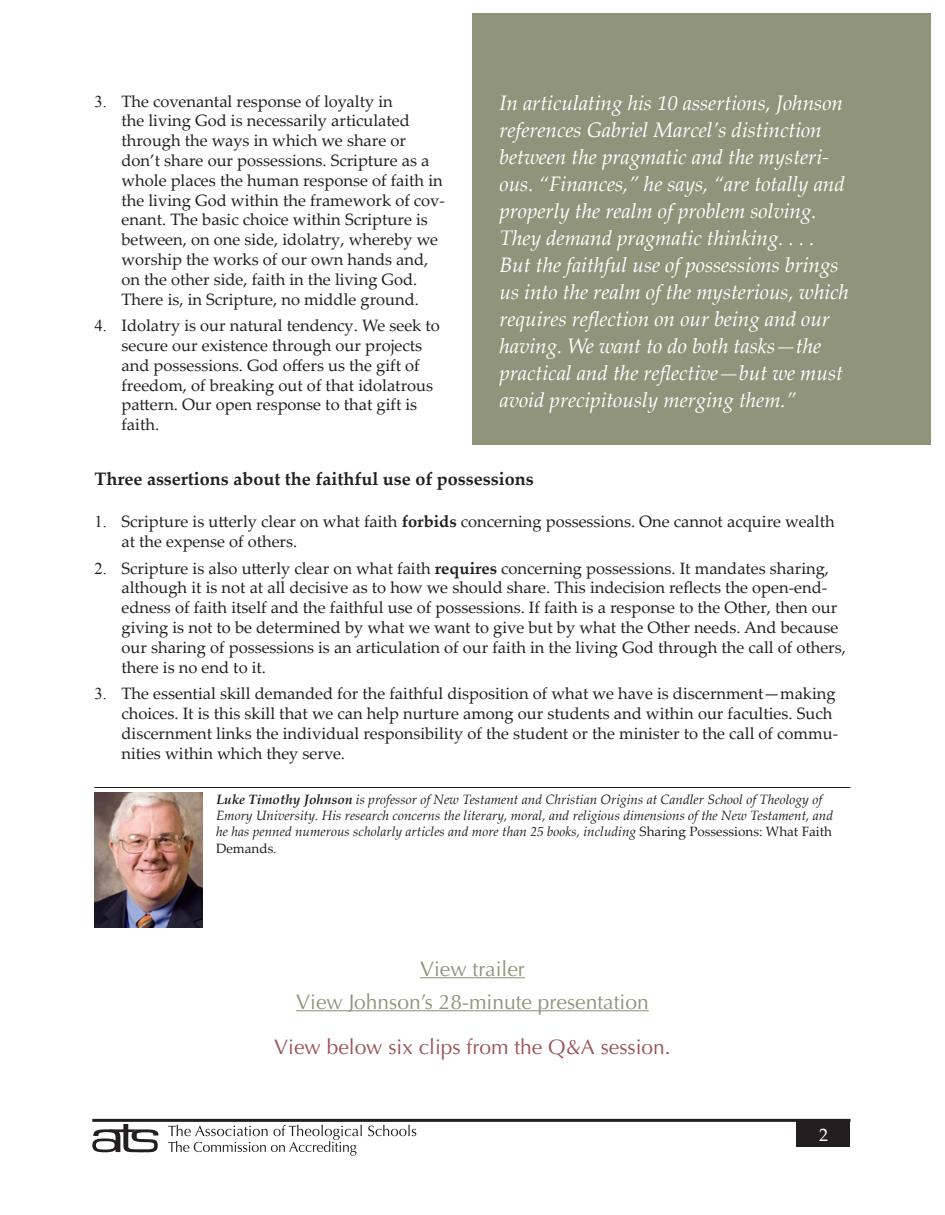
<style>
.page{position:relative;width:945px;height:1215px;background:#fff}
.page>*{position:absolute;margin:0;border:0;box-sizing:border-box;transform-origin:0 0}
.Pull_Quote{font:italic 21px/27px "Palatino Linotype";letter-spacing:-.005em;color:#fff}
.Body_Text{font:21px "Optima LT Std";color:#8f947b}
.Body_Text-2{font:21px "Optima LT Std";color:#9c5358}
.Subhead_1{font:700 18px "Palatino Linotype";color:#231f20}
.t1{font:18px "Palatino Linotype";color:#fff}
.Hanging_Indent_w_bul{font:16.5px/19.8px "Palatino Linotype";color:#231f20}
.Byline_End_Blurb{font:italic 13.5px/16.2px "Palatino Linotype";color:#231f20}
.s1{font-family:"Times New Roman"}
.s2{font-weight:700}
.s3{font-style:normal}
</style>
<div class="page">
<div style="left:796px;top:1120px;width:54px;height:28px;background:#231f20"></div>
<hr style="left:92px;top:1119px;width:758px;height:3px;background:#231f20">
<svg style="left:92px;top:1124px;width:66px;height:28px"></svg>
<svg style="left:168px;top:1125px;width:194px;height:31px"></svg>
<svg style="left:368px;top:1125px;width:48px;height:11px"></svg>
<hr style="left:94px;top:787px;width:756px;height:1px;background:#231f20">
<hr style="left:420px;top:977px;width:105px;height:1px;background:#8f947b">
<hr style="left:296px;top:1010px;width:353px;height:1px;background:#8f947b">
<img style="left:94px;top:792px;width:108px;height:135px">
<div style="left:472px;top:14px;width:460px;height:432px;background:#8f947b"></div>
<p class="Hanging_Indent_w_bul" style="left:122px;top:90px;width:325px;text-indent:-27px"><span class="s1">3.</span> The covenantal response of loyalty in<br>the living God is necessarily articulated through the ways in which we share or don’t share our possessions. Scripture as a whole places the human response of faith in the living God within the framework of cov&shy;enant. The basic choice within Scripture is between, on one side, idolatry, whereby we worship the works of our own hands and, on the other side, faith in the living God.<br>There is, in Scripture, no middle ground.</p>
<p class="Hanging_Indent_w_bul" style="left:122px;top:315px;width:320px;text-indent:-27px"><span class="s1">4.</span> Idolatry is our natural tendency. We seek to secure our existence through our projects and possessions. God offers us the gift of freedom, of breaking out of that idolatrous pattern. Our open response to that gift is faith.</p>
<p class="Pull_Quote" style="left:500px;top:88px;width:351px">In articulating his 10 assertions, Johnson references Gabriel Marcel’s distinction between the pragmatic and the mysteri&shy;ous. “Finances,” he says, “are totally and properly the realm of problem solving.<br>They demand pragmatic thinking. . . .<br>But the faithful use of possessions brings us into the realm of the mysterious, which requires reflection on our being and our having. We want to do both tasks—the practical and the reflective—but we must avoid precipitously merging them.”</p>
<p class="Subhead_1" style="left:94px;top:466px;width:441px">Three assertions about the faithful use of possessions</p>
<p class="Hanging_Indent_w_bul" style="left:122px;top:511px;width:715px;text-indent:-27px"><span class="s1">1.</span> Scripture is utterly clear on what faith <span class="s2">forbids</span> concerning possessions. One cannot acquire wealth at the expense of others.</p>
<p class="Hanging_Indent_w_bul" style="left:122px;top:558px;width:726px;text-indent:-27px"><span class="s1">2.</span> Scripture is also utterly clear on what faith <span class="s2">requires</span> concerning possessions. It mandates sharing, although it is not at all decisive as to how we should share. This indecision reflects the open-end&shy;edness of faith itself and the faithful use of possessions. If faith is a response to the Other, then our giving is not to be determined by what we want to give but by what the Other needs. And because our sharing of possessions is an articulation of our faith in the living God through the call of others, there is no end to it.</p>
<p class="Hanging_Indent_w_bul" style="left:122px;top:683px;width:718px;text-indent:-27px"><span class="s1">3.</span> The essential skill demanded for the faithful disposition of what we have is discernment—making choices. It is this skill that we can help nurture among our students and within our faculties. Such discernment links the individual responsibility of the student or the minister to the call of commu&shy;nities within which they serve.</p>
<p class="Byline_End_Blurb" style="left:216px;top:791px;width:619px"><span class="s2">Luke Timothy Johnson</span> is professor of New Testament and Christian Origins at Candler School of Theology of Emory University. His research concerns the literary, moral, and religious dimensions of the New Testament, and he has penned numerous scholarly articles and more than 25 books, including <span class="s3">Sharing Possessions: What Faith Demands</span>.</p>
<p class="Body_Text" style="left:420px;top:956px;width:106px">View trailer</p>
<p class="Body_Text" style="left:296px;top:989px;width:354px">View Johnson’s 28-minute presentation</p>
<p class="Body_Text-2" style="left:274px;top:1034px;width:398px">View below six clips from the Q&amp;A session.</p>
<p class="t1" style="left:819px;top:1122px;width:10px">2</p>
</div>
